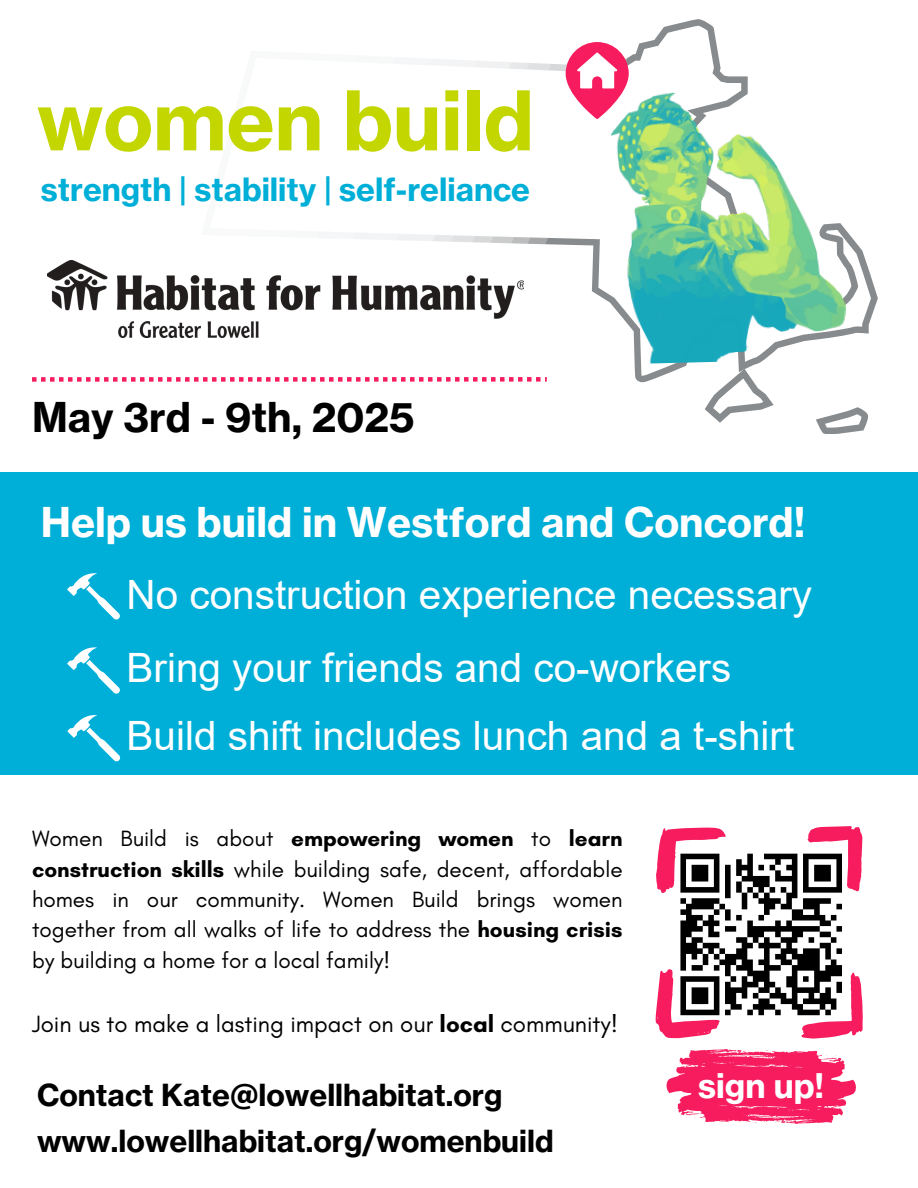
<style>
.page{position:relative;width:918px;height:1188px;background:#fff}
.page>*{position:absolute;margin:0;border:0;box-sizing:border-box;transform-origin:0 0}
.t1{font:80.7px "N Haas Grotesk TX Pro 75 Bd";color:#c4d600}
.t2{font:40.5px "Arial";color:#fff}
.t3{font:40.5px "N Haas Grotesk TX Pro 75 Bd";color:#fff}
.t4{font:40.5px "N Haas Grotesk TX Pro 75 Bd";color:#000}
.t5{font:33.45px "N Haas Grotesk TX Pro 75 Bd";color:#fff}
.t6{font:31.5px "N Haas Grotesk TX Pro 75 Bd";color:#00afd7}
.t7{font:30px "N Haas Grotesk TX Pro 75 Bd";color:#000}
.t8{font:24px "Glacial Indifference";color:#000}
.t9{font:22.5px/30.3px "Glacial Indifference";color:#000;text-align:justify}
.s1{font-weight:700}
</style>
<div class="page">
<svg style="left:662px;top:19px;width:215px;height:357px"></svg>
<svg style="left:705px;top:369px;width:69px;height:54px"></svg>
<svg style="left:816px;top:407px;width:52px;height:27px"></svg>
<img style="left:662px;top:89px;width:185px;height:275px">
<svg style="left:641px;top:30px;width:21px;height:443px"></svg>
<svg style="left:602px;top:43px;width:39px;height:430px"></svg>
<svg style="left:566px;top:42px;width:63px;height:77px"></svg>
<svg style="left:0;top:59px;width:540px;height:414px"></svg>
<img style="left:48px;top:261px;width:476px;height:76px">
<svg style="left:32px;top:377px;width:515px;height:5px"></svg>
<div style="left:0;top:473px;width:918px;height:302px;background:#00afd7"></div>
<svg style="left:67px;top:573px;width:53px;height:46px"></svg>
<svg style="left:67px;top:647px;width:53px;height:47px"></svg>
<svg style="left:68px;top:715px;width:52px;height:46px"></svg>
<svg style="left:656px;top:826px;width:207px;height:213px"></svg>
<svg style="left:666px;top:1049px;width:190px;height:75px"></svg>
<h4 class="t1" style="left:37px;top:70px;width:498px">women build</h4>
<h1 class="t6" style="left:41px;top:169px;width:491px">strength | stability | self-reliance</h1>
<p class="t4" style="left:32px;top:392px;width:384px">May 3rd - 9th, 2025</p>
<p class="t3" style="left:41px;top:497px;width:766px">Help us build in Westford and Concord!</p>
<p class="t2" style="left:127px;top:572px;width:687px">No construction experience necessary</p>
<h2 class="t2" style="left:127px;top:646px;width:606px">Bring your friends and co-workers</h2>
<p class="t2" style="left:127px;top:713px;width:669px">Build shift includes lunch and a t-shirt</p>
<h3 class="t9" style="left:32px;top:823px;width:592px">Women Build is about <span class="s1">empowering women</span> to <span class="s1">learn construction skills</span> while building safe, decent, affordable homes in our community. Women Build brings women together from all walks of life to address the <span class="s1">housing crisis </span>by building a home for a local family!</h3>
<p class="t8" style="left:32px;top:1009px;width:587px">Join us to make a lasting impact on our <span class="s1">local</span> community!</p>
<p class="t7" style="left:37px;top:1076px;width:467px">Contact Kate@lowellhabitat.org</p>
<h2 class="t7" style="left:37px;top:1122px;width:518px">www.lowellhabitat.org/womenbuild</h2>
<p class="t5" style="left:698px;top:1065px;width:127px">sign up!</p>
</div>
